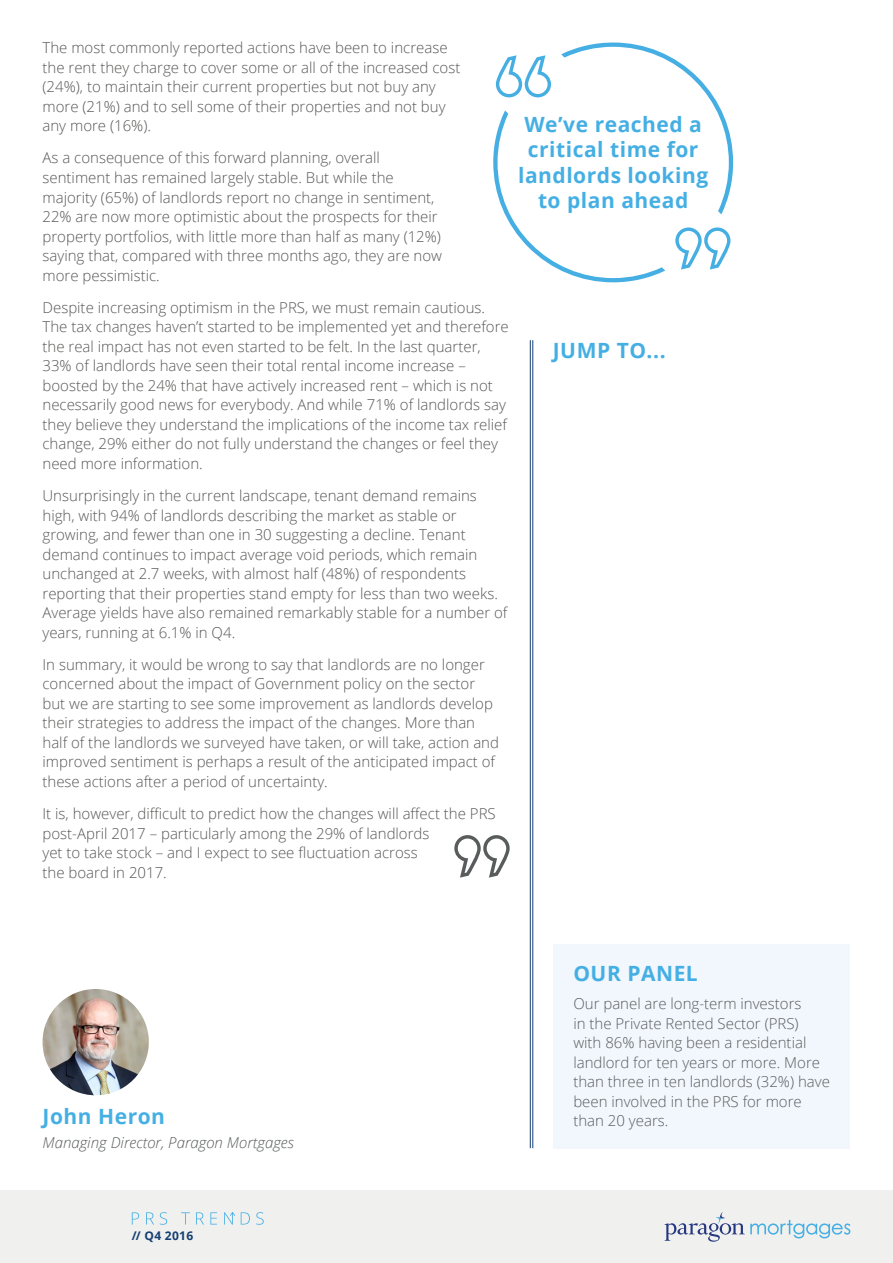
<style>
.page{position:relative;width:893px;height:1263px;background:#fff}
.page>*{position:absolute;margin:0;border:0;box-sizing:border-box;transform-origin:0 0}
.t1{font:700 21px/25.5px "Open Sans";letter-spacing:.025em;color:#45afe4;text-align:center}
.t2{font:300 15px/19.5px "Open Sans";color:#575756}
.t3{font:300 15px/19.5px "Open Sans";color:#595c5c}
.t4{font:italic 300 15px "Open Sans";color:#595c5c}
.t5{font:700 12px "Open Sans";letter-spacing:.025em;color:#143f72}
</style>
<div class="page">
<div style="left:0;top:1191px;width:893px;height:72px;background:#f0f0ee"></div>
<svg style="left:664px;top:1212px;width:186px;height:30px"></svg>
<svg style="left:132px;top:1212px;width:7px;height:12px"></svg>
<svg style="left:146px;top:1212px;width:8px;height:12px"></svg>
<svg style="left:160px;top:1212px;width:7px;height:13px"></svg>
<svg style="left:181px;top:1212px;width:9px;height:12px"></svg>
<svg style="left:196px;top:1212px;width:8px;height:12px"></svg>
<svg style="left:210px;top:1212px;width:7px;height:12px"></svg>
<svg style="left:241px;top:1212px;width:9px;height:12px"></svg>
<svg style="left:256px;top:1212px;width:8px;height:13px"></svg>
<svg style="left:224px;top:1212px;width:11px;height:12px"></svg>
<div style="left:553px;top:944px;width:297px;height:204px;background:#f1f7fd"></div>
<hr style="left:532px;top:340px;width:1px;height:808px;background:#143f72">
<hr style="left:530px;top:340px;width:1px;height:808px;background:#143f72">
<svg style="left:493px;top:43px;width:240px;height:239px"></svg>
<svg style="left:675px;top:227px;width:55px;height:43px"></svg>
<svg style="left:496px;top:55px;width:55px;height:42px"></svg>
<img style="left:43px;top:989px;width:106px;height:106px;border-radius:53px">
<svg style="left:454px;top:835px;width:56px;height:43px"></svg>
<p class="t2" style="left:43px;top:38px;width:419px">The most commonly reported actions have been to increase the rent they charge to cover some or all of the increased cost (24%), to maintain their current properties but not buy any more (21%) and to sell some of their properties and not buy any more (16%).</p>
<p class="t2" style="left:43px;top:148px;width:401px">As a consequence of this forward planning, overall sentiment has remained largely stable. But while the majority (65%) of landlords report no change in sentiment, 22% are now more optimistic about the prospects for their property portfolios, with little more than half as many (12%) saying that, compared with three months ago, they are now more pessimistic.</p>
<p class="t2" style="left:43px;top:297px;width:468px">Despite increasing optimism in the PRS, we must remain cautious.<br>The tax changes haven’t started to be implemented yet and therefore the real impact has not even started to be felt. In the last quarter, 33% of landlords have seen their total rental income increase – boosted by the 24% that have actively increased rent – which is not necessarily good news for everybody. And while 71% of landlords say they believe they understand the implications of the income tax relief change, 29% either do not fully understand the changes or feel they need more information.</p>
<p class="t2" style="left:43px;top:485px;width:466px">Unsurprisingly in the current landscape, tenant demand remains high, with 94% of landlords describing the market as stable or growing, and fewer than one in 30 suggesting a decline. Tenant demand continues to impact average void periods, which remain unchanged at 2.7 weeks, with almost half (48%) of respondents reporting that their properties stand empty for less than two weeks.<br>Average yields have also remained remarkably stable for a number of years, running at 6.1% in Q4.</p>
<p class="t2" style="left:43px;top:654px;width:458px">In summary, it would be wrong to say that landlords are no longer concerned about the impact of Government policy on the sector but we are starting to see some improvement as landlords develop their strategies to address the impact of the changes. More than half of the landlords we surveyed have taken, or will take, action and improved sentiment is perhaps a result of the anticipated impact of these actions after a period of uncertainty.</p>
<p class="t2" style="left:43px;top:803px;width:455px">It is, however, difficult to predict how the changes will affect the PRS post-April 2017 – particularly among the 29% of landlords<br>yet to take stock – and I expect to see fluctuation across<br>the board in 2017.</p>
<h1 class="t1" style="left:518px;top:111px;width:192px">We’ve reached a critical time for landlords looking to plan ahead</h1>
<h1 class="t1" style="left:553px;top:337px;width:114px">JUMP TO...</h1>
<h1 class="t1" style="left:43px;top:1103px;width:124px">John Heron</h1>
<p class="t4" style="left:43px;top:1132px;width:253px">Managing Director, Paragon Mortgages</p>
<p class="t5" style="left:132px;top:1227px;width:63px">// Q4 2016</p>
<h1 class="t1" style="left:573px;top:960px;width:126px">OUR PANEL</h1>
<p class="t3" style="left:573px;top:993px;width:258px">Our panel are long-term investors<br>in the Private Rented Sector (PRS) with 86% having been a residential landlord for ten years or more. More than three in ten landlords (32%) have been involved in the PRS for more than 20 years.</p>
</div>
